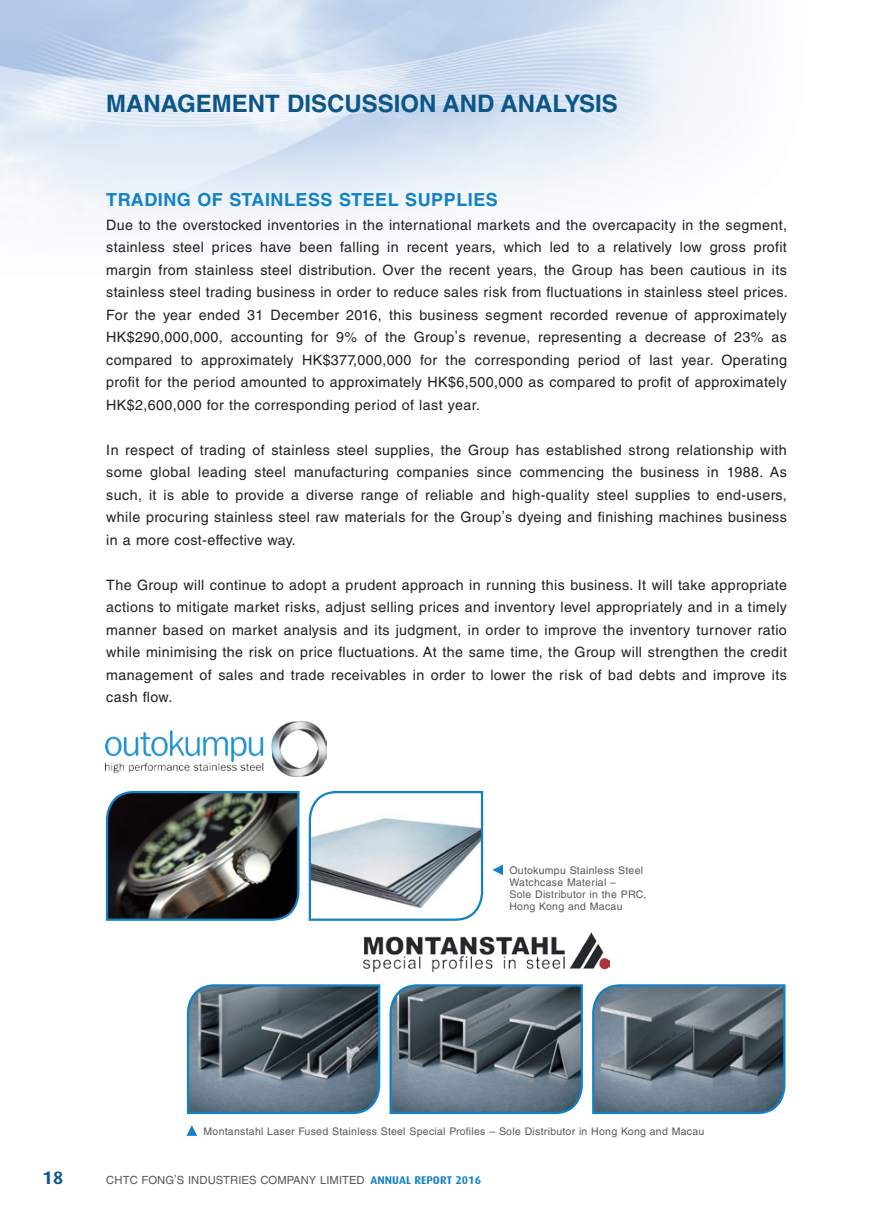
<style>
.page{position:relative;width:893px;height:1212px;background:#fff}
.page>*{position:absolute;margin:0;border:0;box-sizing:border-box;transform-origin:0 0}
.t1{font:700 24px "Helvetica LT Std";color:#0b5687}
.Heading_1{font:700 18px "Helvetica LT Std";letter-spacing:.03em;color:#1282c5}
.t2{font:700 18px "Dax";color:#0b5687}
.Body_Text{font:14.25px/22.5px "Helvetica LT Std";letter-spacing:.03em;color:#231f20;text-align:justify}
.t3{font:11.25px "Helvetica LT Std";letter-spacing:.01em;color:#57585a}
.Body_Text-2{font:10.5px/12px "Helvetica LT Std";letter-spacing:.03em;color:#57585a}
.s1{font-family:"Dax";font-weight:700;color:#1282c5}
</style>
<div class="page">
<img style="left:0;top:0;width:745px;height:1136px">
<svg style="left:492px;top:864px;width:11px;height:11px"></svg>
<svg style="left:187px;top:1125px;width:10px;height:11px"></svg>
<svg style="left:308px;top:790px;width:176px;height:132px"></svg>
<img style="left:363px;top:933px;width:246px;height:38px">
<img style="left:106px;top:721px;width:221px;height:56px">
<svg style="left:591px;top:983px;width:195px;height:132px;background:#647582"></svg>
<svg style="left:186px;top:983px;width:195px;height:132px;background:#596a77"></svg>
<svg style="left:388px;top:983px;width:196px;height:132px;background:#5e6f7c"></svg>
<img style="left:105px;top:790px;width:196px;height:132px">
<h1 class="t1" style="left:106px;top:89px;width:513px">MANAGEMENT DISCUSSION AND ANALYSIS</h1>
<p class="Heading_1" style="left:106px;top:189px;width:393px">TRADING OF STAINLESS STEEL SUPPLIES</p>
<p class="Body_Text" style="left:106px;top:213px;width:683px">Due to the overstocked inventories in the international markets and the overcapacity in the segment, stainless steel prices have been falling in recent years, which led to a relatively low gross profit margin from stainless steel distribution. Over the recent years, the Group has been cautious in its stainless steel trading business in order to reduce sales risk from fluctuations in stainless steel prices.<br>For the year ended 31 December 2016, this business segment recorded revenue of approximately HK$290,000,000, accounting for 9% of the Group’s revenue, representing a decrease of 23% as compared to approximately HK$377,000,000 for the corresponding period of last year. Operating profit for the period amounted to approximately HK$6,500,000 as compared to profit of approximately HK$2,600,000 for the corresponding period of last year.</p>
<p class="Body_Text" style="left:106px;top:438px;width:682px">In respect of trading of stainless steel supplies, the Group has established strong relationship with some global leading steel manufacturing companies since commencing the business in 1988. As such, it is able to provide a diverse range of reliable and high-quality steel supplies to end-users, while procuring stainless steel raw materials for the Group’s dyeing and finishing machines business in a more cost-effective way.</p>
<p class="Body_Text" style="left:106px;top:573px;width:682px">The Group will continue to adopt a prudent approach in running this business. It will take appropriate actions to mitigate market risks, adjust selling prices and inventory level appropriately and in a timely manner based on market analysis and its judgment, in order to improve the inventory turnover ratio while minimising the risk on price fluctuations. At the same time, the Group will strengthen the credit management of sales and trade receivables in order to lower the risk of bad debts and improve its cash flow.</p>
<p class="Body_Text-2" style="left:509px;top:864px;width:135px">Outokumpu Stainless Steel<br>Watchcase Material –</p>
<p class="Body_Text-2" style="left:509px;top:888px;width:138px">Sole Distributor in the PRC,<br>Hong Kong and Macau</p>
<p class="Body_Text-2" style="left:204px;top:1125px;width:502px">Montanstahl Laser Fused Stainless Steel Special Profiles – Sole Distributor in Hong Kong and Macau</p>
<p class="t2" style="left:43px;top:1167px;width:22px">18</p>
<p class="t3" style="left:106px;top:1173px;width:376px">CHTC FONG’S INDUSTRIES COMPANY LIMITED <span class="s1">ANNUAL REPORT 2016</span></p>
</div>
